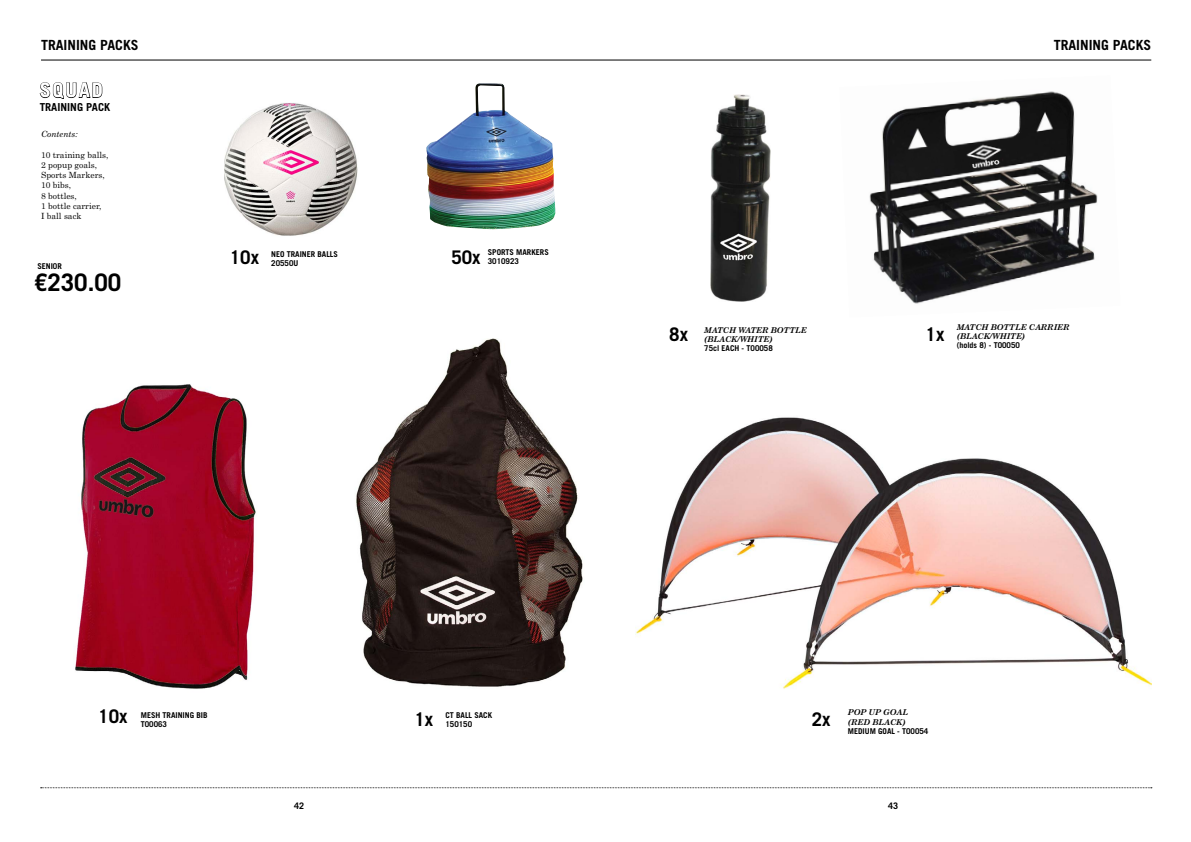
<style>
.page{position:relative;width:1191px;height:842px;background:#fff}
.page>*{position:absolute;margin:0;border:0;box-sizing:border-box;transform-origin:0 0}
.t1{font:700 24.1px "Trade Gothic LT Std";color:#000}
.t2{font:700 20px "Trade Gothic LT Std";color:#fff}
.t3{font:700 18.8px "Trade Gothic LT Std";color:#000}
.t4{font:700 14px "Trade Gothic LT Std";color:#000}
.t5{font:700 11px "Trade Gothic LT Std";color:#000}
.t6{font:700 9px "Trade Gothic LT Std";color:#000}
.t7{font:8.5px/10.2px "Century Schoolbook";color:#000}
.t8{font:italic 8.5px "Century Schoolbook";color:#000}
.t9{font:700 8px/9px "Trade Gothic LT Std";color:#000}
.t10{font:italic 700 8px/9.6px "Century Schoolbook";color:#000}
</style>
<div class="page">
<img style="left:635px;top:417px;width:516px;height:272px">
<hr style="left:41px;top:60px;width:1110px;height:1px;background:#000">
<svg style="left:41px;top:787px;width:1110px;height:1px"></svg>
<img style="left:869px;top:91px;width:229px;height:213px">
<img style="left:710px;top:94px;width:60px;height:207px">
<svg style="left:39px;top:82px;width:64px;height:17px"></svg>
<img style="left:426px;top:83px;width:129px;height:146px">
<img style="left:356px;top:338px;width:227px;height:349px">
<img style="left:224px;top:102px;width:134px;height:134px">
<img style="left:75px;top:384px;width:181px;height:305px">
<h3 class="t4" style="left:41px;top:36px;width:99px">TRAINING PACKS</h3>
<h3 class="t4" style="left:1053px;top:36px;width:99px">TRAINING PACKS</h3>
<h2 class="t2" style="left:40px;top:78px;width:65px">SQUAD</h2>
<h3 class="t5" style="left:40px;top:100px;width:72px">TRAINING PACK</h3>
<p class="t8" style="left:41px;top:129px;width:38px">Contents:</p>
<p class="t7" style="left:41px;top:149px;width:69px">10 training balls,<br>2 popup goals,<br>Sports Markers,<br>10 bibs,<br>8 bottles,<br>1 bottle carrier,<br>I ball sack</p>
<p class="t9" style="left:37px;top:262px;width:25px">SENI0R</p>
<h1 class="t1" style="left:34px;top:268px;width:89px">€230.00</h1>
<p class="t9" style="left:271px;top:249px;width:68px">NEO TRAINER BALLS<br>20550U</p>
<p class="t9" style="left:488px;top:248px;width:35px">SPORTS MAR</p>
<p class="t9" style="left:531px;top:248px;width:19px">KERS</p>
<h3 class="t3" style="left:230px;top:246px;width:31px">10x</h3>
<h3 class="t3" style="left:451px;top:246px;width:31px">50x</h3>
<p class="t9" style="left:488px;top:257px;width:33px">3010923</p>
<p class="t10" style="left:704px;top:325px;width:104px">MATCH WATER BOTTLE (BLACK/WHITE)</p>
<p class="t9" style="left:704px;top:344px;width:70px">75cl EACH - T00058</p>
<h3 class="t3" style="left:669px;top:322px;width:20px">8x</h3>
<h3 class="t3" style="left:925px;top:322px;width:20px">1x</h3>
<p class="t10" style="left:956px;top:322px;width:114px">MATCH BOTTLE CARRIER (BLACK/WHITE)</p>
<p class="t9" style="left:956px;top:341px;width:65px">(holds 8) - T00050</p>
<h3 class="t3" style="left:98px;top:705px;width:31px">10x</h3>
<p class="t9" style="left:141px;top:710px;width:68px">MESH TRAINING BIB</p>
<p class="t9" style="left:141px;top:719px;width:28px">T00063</p>
<p class="t9" style="left:445px;top:710px;width:20px">CT BALL</p>
<p class="t9" style="left:474px;top:710px;width:19px">SACK</p>
<h3 class="t3" style="left:414px;top:708px;width:20px">1x</h3>
<p class="t9" style="left:445px;top:719px;width:28px">150150</p>
<h3 class="t3" style="left:812px;top:708px;width:20px">2x</h3>
<p class="t10" style="left:848px;top:707px;width:62px">POP UP GOAL (RED BLACK)</p>
<p class="t9" style="left:848px;top:726px;width:36px">MEDIUM GOAL</p>
<p class="t9" style="left:897px;top:726px;width:33px">- T00054</p>
<p class="t6" style="left:294px;top:800px;width:12px">42</p>
<p class="t6" style="left:888px;top:800px;width:12px">43</p>
</div>
